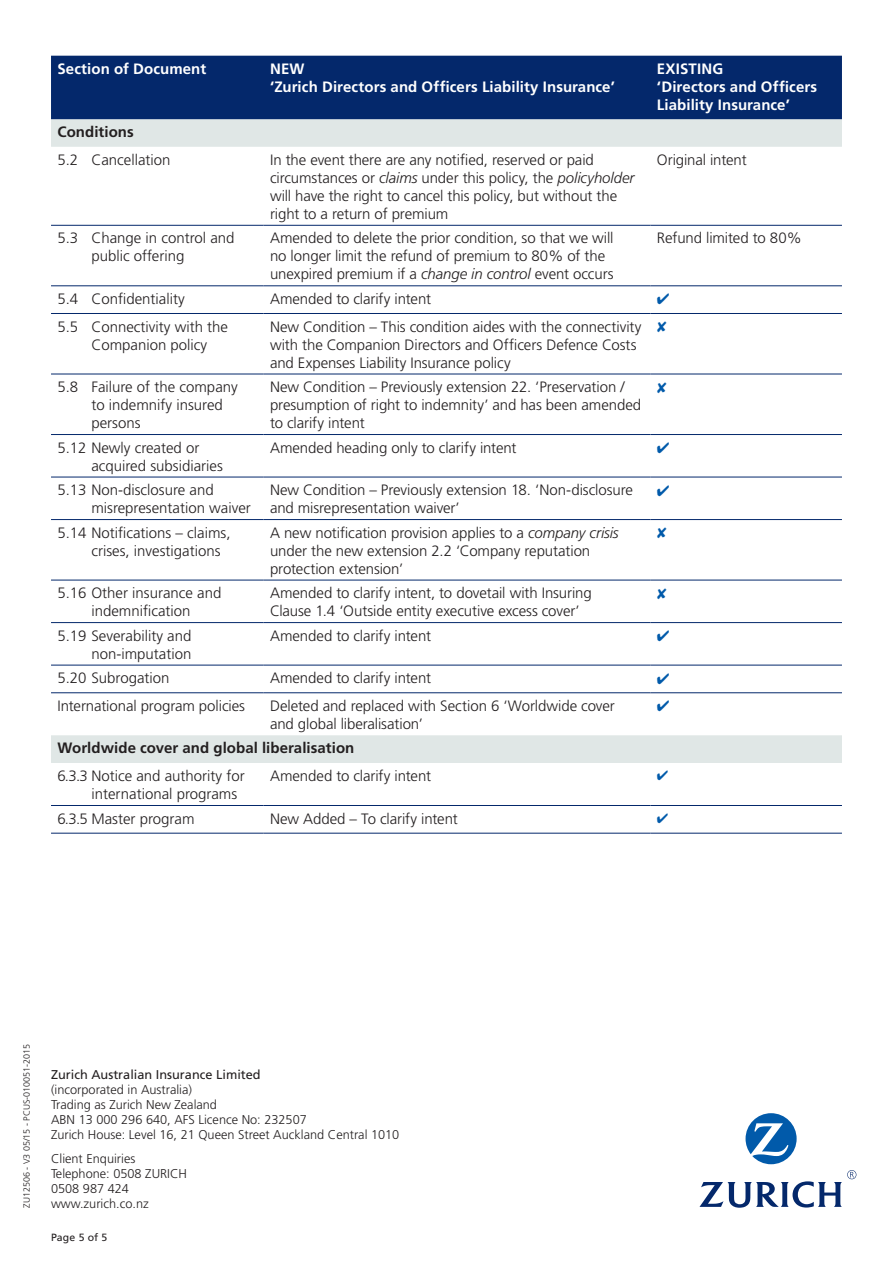
<style>
.page{position:relative;width:893px;height:1263px;background:#fff}
.page>*{position:absolute;margin:0;border:0;box-sizing:border-box;transform-origin:0 0}
.Table_Text_10_12{font:300 15px/18px "Frutiger";letter-spacing:-.005em;color:#231f20}
.Table_text_10_12_ind{font:300 15px/18px "Frutiger";color:#231f20}
.Table_Head_Bold_10_1{font:700 15px/18px "Frutiger";letter-spacing:.005em;color:#fff}
.Table_-_Head_Bold_9{font:700 15px "Frutiger";letter-spacing:.005em;color:#231f20}
.Address{font:300 12.75px/15px "Frutiger";color:#231f20}
.Address-2{font:12.75px "Frutiger";color:#231f20}
.t1{font:10.5px "Frutiger";letter-spacing:.015em;color:#231f20}
.Body_text{font:300 9px "Frutiger";color:#231f20}
.s1{font-style:italic}
</style>
<div class="page">
<div style="left:51px;top:56px;width:791px;height:63px;background:#04286b"></div>
<svg style="left:51px;top:119px;width:791px;height:644px"></svg>
<hr style="left:51px;top:225px;width:213px;height:1px;background:#04286b">
<hr style="left:264px;top:225px;width:387px;height:1px;background:#04286b">
<hr style="left:651px;top:225px;width:191px;height:1px;background:#04286b">
<hr style="left:51px;top:285px;width:213px;height:1px;background:#04286b">
<hr style="left:264px;top:285px;width:387px;height:1px;background:#04286b">
<hr style="left:651px;top:285px;width:191px;height:1px;background:#04286b">
<hr style="left:51px;top:313px;width:213px;height:1px;background:#04286b">
<hr style="left:264px;top:313px;width:387px;height:1px;background:#04286b">
<hr style="left:651px;top:313px;width:191px;height:1px;background:#04286b">
<hr style="left:51px;top:374px;width:213px;height:1px;background:#04286b">
<hr style="left:264px;top:374px;width:387px;height:1px;background:#04286b">
<hr style="left:651px;top:374px;width:191px;height:1px;background:#04286b">
<hr style="left:51px;top:434px;width:213px;height:1px;background:#04286b">
<hr style="left:264px;top:434px;width:387px;height:1px;background:#04286b">
<hr style="left:651px;top:434px;width:191px;height:1px;background:#04286b">
<hr style="left:51px;top:477px;width:213px;height:1px;background:#04286b">
<hr style="left:264px;top:477px;width:387px;height:1px;background:#04286b">
<hr style="left:651px;top:477px;width:191px;height:1px;background:#04286b">
<hr style="left:51px;top:519px;width:213px;height:1px;background:#04286b">
<hr style="left:264px;top:519px;width:387px;height:1px;background:#04286b">
<hr style="left:651px;top:519px;width:191px;height:1px;background:#04286b">
<hr style="left:51px;top:580px;width:213px;height:1px;background:#04286b">
<hr style="left:264px;top:580px;width:387px;height:1px;background:#04286b">
<hr style="left:651px;top:580px;width:191px;height:1px;background:#04286b">
<hr style="left:51px;top:622px;width:213px;height:1px;background:#04286b">
<hr style="left:264px;top:622px;width:387px;height:1px;background:#04286b">
<hr style="left:651px;top:622px;width:191px;height:1px;background:#04286b">
<hr style="left:51px;top:665px;width:213px;height:1px;background:#04286b">
<hr style="left:264px;top:665px;width:387px;height:1px;background:#04286b">
<hr style="left:651px;top:665px;width:191px;height:1px;background:#04286b">
<hr style="left:51px;top:692px;width:213px;height:1px;background:#04286b">
<hr style="left:264px;top:692px;width:387px;height:1px;background:#04286b">
<hr style="left:651px;top:692px;width:191px;height:1px;background:#04286b">
<hr style="left:51px;top:805px;width:213px;height:1px;background:#04286b">
<hr style="left:264px;top:805px;width:387px;height:1px;background:#04286b">
<hr style="left:651px;top:805px;width:191px;height:1px;background:#04286b">
<hr style="left:51px;top:833px;width:213px;height:1px;background:#04286b">
<hr style="left:264px;top:833px;width:387px;height:1px;background:#04286b">
<hr style="left:651px;top:833px;width:191px;height:1px;background:#04286b">
<svg style="left:745px;top:1113px;width:52px;height:51px"></svg>
<svg style="left:699px;top:1170px;width:157px;height:38px"></svg>
<svg style="left:657px;top:294px;width:12px;height:11px"></svg>
<svg style="left:657px;top:322px;width:10px;height:10px"></svg>
<svg style="left:657px;top:382px;width:10px;height:11px"></svg>
<svg style="left:657px;top:443px;width:12px;height:10px"></svg>
<svg style="left:657px;top:485px;width:12px;height:11px"></svg>
<svg style="left:657px;top:528px;width:10px;height:10px"></svg>
<svg style="left:657px;top:588px;width:10px;height:11px"></svg>
<svg style="left:657px;top:631px;width:12px;height:10px"></svg>
<svg style="left:657px;top:673px;width:12px;height:11px"></svg>
<svg style="left:657px;top:701px;width:12px;height:11px"></svg>
<p class="Table_Head_Bold_10_1" style="left:57px;top:59px;width:150px">Section of Document</p>
<p class="Table_Head_Bold_10_1" style="left:270px;top:59px;width:346px">NEW<br>‘Zurich Directors and Officers Liability Insurance’</p>
<p class="Table_Head_Bold_10_1" style="left:657px;top:59px;width:162px">EXISTING<br>‘Directors and Officers<br>Liability Insurance’</p>
<p class="Table_-_Head_Bold_9" style="left:57px;top:123px;width:78px">Conditions</p>
<p class="Table_text_10_12_ind" style="left:57px;top:151px;width:115px">5.2 Cancellation</p>
<p class="Table_Text_10_12" style="left:270px;top:151px;width:366px">In the event there are any notified, reserved or paid circumstances or <span class="s1">claims</span> under this policy, the <span class="s1">policyholder </span>will have the right to cancel this policy, but without the right to a return of premium</p>
<p class="Table_Text_10_12" style="left:657px;top:151px;width:91px">Original intent</p>
<p class="Table_text_10_12_ind" style="left:91px;top:229px;width:145px;text-indent:-34px">5.3 Change in control and public offering</p>
<p class="Table_Text_10_12" style="left:270px;top:229px;width:345px">Amended to delete the prior condition, so that we will no longer limit the refund of premium to 80% of the unexpired premium if a <span class="s1">change in control</span> event occurs</p>
<p class="Table_Text_10_12" style="left:657px;top:229px;width:146px">Refund limited to 80%</p>
<p class="Table_text_10_12_ind" style="left:57px;top:290px;width:129px">5.4 Confidentiality</p>
<p class="Table_Text_10_12" style="left:270px;top:290px;width:163px">Amended to clarify intent</p>
<p class="Table_text_10_12_ind" style="left:91px;top:317px;width:138px;text-indent:-34px">5.5 Connectivity with the<br>Companion policy</p>
<p class="Table_Text_10_12" style="left:270px;top:317px;width:373px">New Condition – This condition aides with the connectivity with the Companion Directors and Officers Defence Costs and Expenses Liability Insurance policy</p>
<p class="Table_text_10_12_ind" style="left:91px;top:378px;width:148px;text-indent:-34px">5.8 Failure of the company to indemnify insured persons</p>
<p class="Table_Text_10_12" style="left:270px;top:378px;width:373px">New Condition – Previously extension 22. ‘Preservation / presumption of right to indemnity’ and has been amended to clarify intent</p>
<p class="Table_text_10_12_ind" style="left:91px;top:438px;width:133px;text-indent:-34px">5.12 Newly created or acquired subsidiaries</p>
<p class="Table_Text_10_12" style="left:270px;top:438px;width:248px">Amended heading only to clarify intent</p>
<p class="Table_text_10_12_ind" style="left:91px;top:481px;width:161px;text-indent:-34px">5.13 Non-disclosure and misrepresentation waiver</p>
<p class="Table_Text_10_12" style="left:270px;top:481px;width:364px">New Condition – Previously extension 18. ‘Non-disclosure and misrepresentation waiver’</p>
<p class="Table_text_10_12_ind" style="left:91px;top:523px;width:141px;text-indent:-34px">5.14 Notifications – claims, crises, investigations</p>
<p class="Table_Text_10_12" style="left:270px;top:523px;width:350px">A new notification provision applies to a <span class="s1">company crisis </span>under the new extension 2.2 ‘Company reputation protection extension’</p>
<p class="Table_text_10_12_ind" style="left:57px;top:584px;width:166px;text-align:center">5.16 Other insurance and indemnification</p>
<p class="Table_Text_10_12" style="left:270px;top:584px;width:323px">Amended to clarify intent, to dovetail with Insuring<br>Clause 1.4 ‘Outside entity executive excess cover’</p>
<p class="Table_text_10_12_ind" style="left:57px;top:626px;width:136px;text-align:right">5.19 Severability and non-imputation</p>
<p class="Table_Text_10_12" style="left:270px;top:626px;width:163px">Amended to clarify intent</p>
<p class="Table_text_10_12_ind" style="left:57px;top:669px;width:114px">5.20 Subrogation</p>
<p class="Table_Text_10_12" style="left:270px;top:669px;width:163px">Amended to clarify intent</p>
<p class="Table_Text_10_12" style="left:57px;top:697px;width:189px">International program policies</p>
<p class="Table_Text_10_12" style="left:270px;top:697px;width:346px">Deleted and replaced with Section 6 ‘Worldwide cover and global liberalisation’</p>
<p class="Table_-_Head_Bold_9" style="left:57px;top:739px;width:299px">Worldwide cover and global liberalisation</p>
<p class="Table_text_10_12_ind" style="left:91px;top:767px;width:155px;text-indent:-34px">6.3.3 Notice and authority for international programs</p>
<p class="Table_Text_10_12" style="left:270px;top:767px;width:163px">Amended to clarify intent</p>
<p class="Table_text_10_12_ind" style="left:57px;top:809px;width:139px">6.3.5 Master program</p>
<p class="Table_Text_10_12" style="left:270px;top:809px;width:189px">New Added – To clarify intent</p>
<p class="Body_text" style="left:22px;top:1208px;width:166px;rotate:-90deg">ZU12506 - V3 05/15 - PCUS-010051-2015</p>
<p class="Address-2" style="left:51px;top:1067px;width:211px">Zurich Australian Insurance Limited</p>
<p class="Address" style="left:51px;top:1082px;width:142px">(incorporated in Australia)</p>
<p class="Address" style="left:51px;top:1097px;width:257px">Trading as Zurich New Zealand<br>ABN 13 000 296 640, AFS Licence No: 232507</p>
<p class="Address" style="left:51px;top:1127px;width:350px">Zurich House: Level 16, 21 Queen Street Auckland Central 1010</p>
<p class="Address" style="left:51px;top:1151px;width:138px">Client Enquiries<br>Telephone: 0508 ZURICH</p>
<p class="Address" style="left:51px;top:1181px;width:79px">0508 987 424</p>
<p class="Address" style="left:51px;top:1196px;width:99px">www.zurich.co.nz</p>
<p class="t1" style="left:51px;top:1231px;width:58px">Page 5 of 5</p>
</div>
